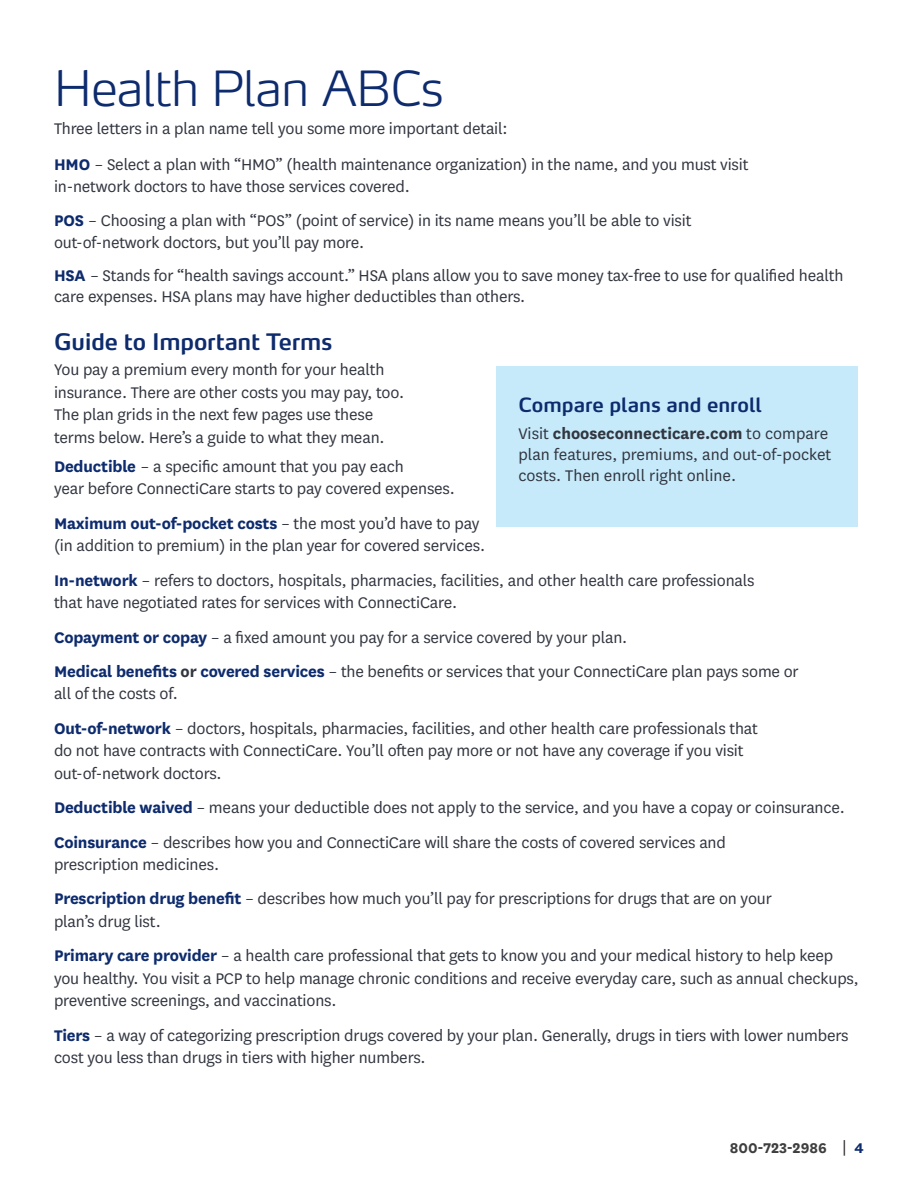
<style>
.page{position:relative;width:918px;height:1188px;background:#fff}
.page>*{position:absolute;margin:0;border:0;box-sizing:border-box;transform-origin:0 0}
.t1{font:300 expanded 48px "Max Pro";letter-spacing:-.01em;color:#0d2b6d}
.t2{font:600 22.5px "Max Pro";letter-spacing:-.01em;color:#0d2b6d}
.t3{font:600 19.5px "Max Pro";color:#0d2b6d}
.t4{font:18px/22.5px "National";letter-spacing:-.01em;color:#323640}
.t5{font:700 16.5px "National";color:#3e3e3f}
.s1{font-weight:700;color:#0d2b6d}
.s2{font-weight:700}
.s3{font-family:"Max Pro";font-weight:600;font-size:22.5px;color:#fff}
.s4{font-family:"Max Pro";font-weight:300;font-stretch:expanded;color:#231f20}
.s5{color:#0d2b6d}
</style>
<div class="page">
<div style="left:496px;top:366px;width:362px;height:160px;background:#c6eafa"></div>
<p class="t1" style="left:54px;top:48px;width:391px">Health Plan ABCs</p>
<p class="t4" style="left:54px;top:116px;width:455px">Three letters in a plan name tell you some more important detail:</p>
<p class="t4" style="left:54px;top:152px;width:696px"><span class="s1">HMO</span> – Select a plan with “HMO” (health maintenance organization) in the name, and you must visit in-network doctors to have those services covered.</p>
<p class="t4" style="left:54px;top:208px;width:639px"><span class="s1">POS</span> – Choosing a plan with “POS” (point of service) in its name means you’ll be able to visit out-of-network doctors, but you’ll pay more.</p>
<p class="t4" style="left:54px;top:265px;width:791px;line-height:21px"><span class="s1">HSA</span> – Stands for “health savings account.” HSA plans allow you to save money tax-free to use for qualified health care expenses. HSA plans may have higher deductibles than others.</p>
<p class="t2" style="left:54px;top:322px;width:280px">Guide to Important Terms</p>
<p class="t4" style="left:54px;top:358px;width:352px">You pay a premium every month for your health insurance. There are other costs you may pay, too.<br>The plan grids in the next few pages use these terms below. Here’s a guide to what they mean.</p>
<p class="t4" style="left:54px;top:454px;width:402px"><span class="s1">Deductible</span> – a specific amount that you pay each<br>year before ConnectiCare starts to pay covered expenses.</p>
<p class="t4" style="left:54px;top:511px;width:433px"><span class="s1">Maximum out-of-pocket costs</span> – the most you’d have to pay (in addition to premium) in the plan year for covered services.</p>
<p class="t4" style="left:54px;top:568px;width:702px"><span class="s1">In-network</span> – refers to doctors, hospitals, pharmacies, facilities, and other health care professionals that have negotiated rates for services with ConnectiCare.</p>
<p class="t4" style="left:54px;top:625px;width:575px"><span class="s1">Copayment or copay</span> – a fixed amount you pay for a service covered by your plan.</p>
<p class="t4" style="left:54px;top:659px;width:746px"><span class="s1">Medical benefits</span> <span class="s2">or</span> <span class="s1">covered services</span> – the benefits or services that your ConnectiCare plan pays some or all of the costs of.</p>
<p class="t4" style="left:54px;top:716px;width:705px"><span class="s1">Out-of-network</span> – doctors, hospitals, pharmacies, facilities, and other health care professionals that do not have contracts with ConnectiCare. You’ll often pay more or not have any coverage if you visit out-of-network doctors.</p>
<p class="t4" style="left:54px;top:796px;width:792px"><span class="s1">Deductible waived</span> – means your deductible does not apply to the service, and you have a copay or coinsurance.</p>
<p class="t4" style="left:54px;top:830px;width:673px"><span class="s1">Coinsurance</span> – describes how you and ConnectiCare will share the costs of covered services and prescription medicines.</p>
<p class="t4" style="left:54px;top:887px;width:719px"><span class="s1">Prescription drug benefit</span> – describes how much you’ll pay for prescriptions for drugs that are on your plan’s drug list.</p>
<p class="t4" style="left:54px;top:944px;width:806px"><span class="s1">Primary care provider</span> – a health care professional that gets to know you and your medical history to help keep you healthy. You visit a PCP to help manage chronic conditions and receive everyday care, such as annual checkups, preventive screenings, and vaccinations.</p>
<p class="t4" style="left:54px;top:1023px;width:796px"><span class="s1">Tiers</span> – a way of categorizing prescription drugs covered by your plan. Generally, drugs in tiers with lower numbers cost you less than drugs in tiers with higher numbers.</p>
<p class="t3" style="left:518px;top:388px;width:245px">Compare plans and enroll</p>
<p class="t4" style="left:518px;top:423px;width:314px;line-height:21px">Visit <span class="s2">chooseconnecticare.com</span> to compare plan features, premiums, and out-of-pocket costs. Then enroll right online.</p>
<p class="t5" style="left:730px;top:1136px;width:136px">800-723-2986 <span class="s3">3</span><span class="s4">|</span> <span class="s5">4</span></p>
</div>
